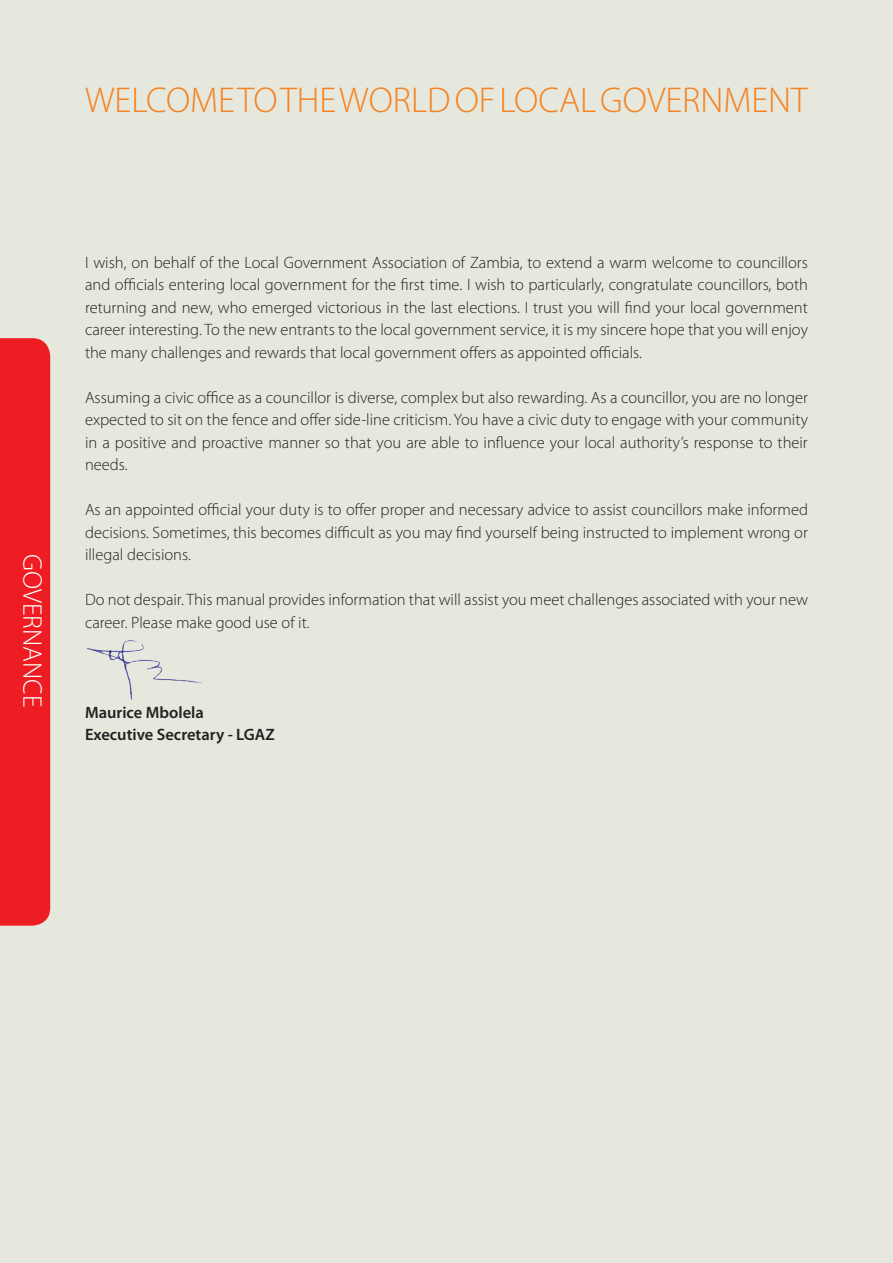
<style>
.page{position:relative;width:893px;height:1263px;background:#e6e7dd}
.page>*{position:absolute;margin:0;border:0;box-sizing:border-box;transform-origin:0 0}
.No_Spacing{font:300 36px "Myriad Pro";color:#f58220}
.t1{font:300 27px "Myriad Pro";color:#fff}
.No_Spacing-2{font:300 16.5px/22.5px "Myriad Pro";color:#231f20;text-align:justify}
.No_Spacing-3{font:600 16.5px "Myriad Pro";color:#231f20}
</style>
<div class="page">
<div style="left:0;top:338px;width:50px;height:588px;background:#ee1d23"></div>
<img style="left:86px;top:640px;width:116px;height:59px">
<p class="No_Spacing" style="left:85px;top:78px;width:724px">WELCOME TO THE WORLD OF LOCAL GOVERNMENT</p>
<h2 class="t1" style="left:49px;top:554px;width:155px;rotate:90deg">GOVERNANCE</h2>
<p class="No_Spacing-2" style="left:85px;top:251px;width:724px">I wish, on behalf of the Local Government Association of Zambia, to extend a warm welcome to councillors and officials entering local government for the first time. I wish to particularly, congratulate councillors, both returning and new, who emerged victorious in the last elections. I trust you will find your local government career interesting. To the new entrants to the local government service, it is my sincere hope that you will enjoy the many challenges and rewards that local government offers as appointed officials.</p>
<p class="No_Spacing-2" style="left:85px;top:386px;width:724px">Assuming a civic office as a councillor is diverse, complex but also rewarding. As a councillor, you are no longer expected to sit on the fence and offer side-line criticism. You have a civic duty to engage with your community in a positive and proactive manner so that you are able to influence your local authority’s response to their needs.</p>
<p class="No_Spacing-2" style="left:85px;top:498px;width:724px">As an appointed official your duty is to offer proper and necessary advice to assist councillors make informed decisions. Sometimes, this becomes difficult as you may find yourself being instructed to implement wrong or illegal decisions.</p>
<p class="No_Spacing-2" style="left:85px;top:588px;width:724px">Do not despair. This manual provides information that will assist you meet challenges associated with your new career. Please make good use of it.</p>
<p class="No_Spacing-2" style="left:124px;top:273px;width:14px">f</p>
<p class="No_Spacing-2" style="left:469px;top:341px;width:6px">f</p>
<p class="No_Spacing-2" style="left:599px;top:341px;width:14px">f</p>
<p class="No_Spacing-2" style="left:206px;top:386px;width:14px">f</p>
<p class="No_Spacing-2" style="left:309px;top:408px;width:6px">f</p>
<p class="No_Spacing-2" style="left:207px;top:498px;width:14px">f</p>
<p class="No_Spacing-2" style="left:355px;top:498px;width:6px">f</p>
<p class="No_Spacing-2" style="left:337px;top:521px;width:14px">f</p>
<p class="No_Spacing-3" style="left:85px;top:701px;width:120px">Maurice Mbolela</p>
<p class="No_Spacing-3" style="left:85px;top:724px;width:191px">Executive Secretary - LGAZ</p>
</div>
